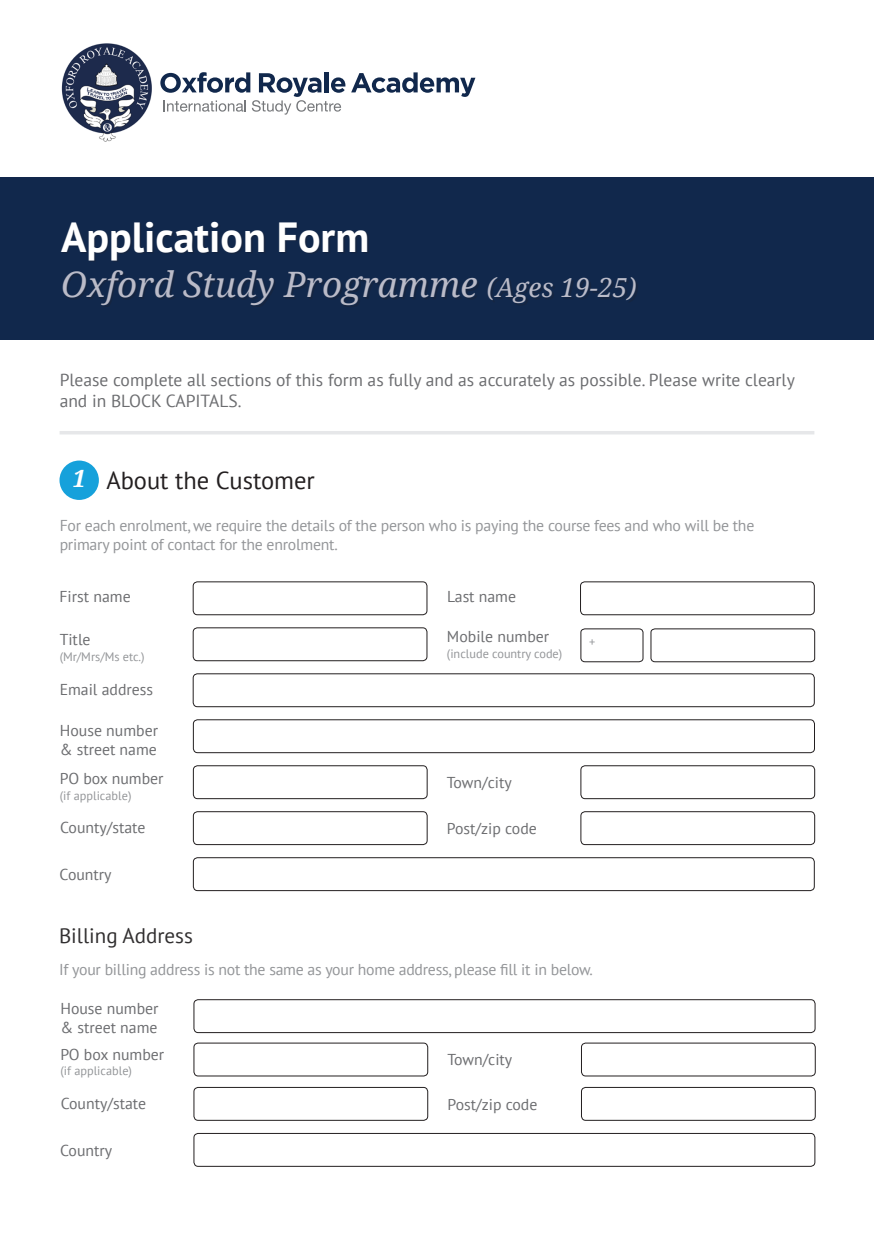
<style>
.page{position:relative;width:874px;height:1241px;background:#fff}
.page>*{position:absolute;margin:0;border:0;box-sizing:border-box;transform-origin:0 0}
.t1{font:700 42px "PT Sans";color:#fff}
.t2{font:italic 35px "Droid Serif";color:#babbc8}
.BODY{font:24.5px "PT Sans";color:#231f20}
.t3{font:italic 700 23.8px "Droid Serif";color:#fff}
.BODY-2{font:21px "PT Sans";color:#312f30}
.BODY-3{font:17.5px/21px "PT Sans";color:#6c6d70}
.BODY-4{font:15.75px/19.2px "PT Sans";letter-spacing:-.015em;color:#939598}
.BODY-5{font:15.75px/19.2px "PT Sans";color:#6c6d70}
.BODY-6{font:12.25px "PT Sans";color:#939598}
.s1{font-size:26.25px}
</style>
<div class="page">
<div style="left:580px;top:581px;width:234px;height:34px;border:1px solid #231f20;border-radius:4px"></div>
<div style="left:580px;top:628px;width:63px;height:34px;border:1px solid #231f20;border-radius:4px"></div>
<div style="left:650px;top:628px;width:164px;height:34px;border:1px solid #231f20;border-radius:4px"></div>
<hr style="left:60px;top:431px;width:754px;height:3px;background:#e6e7e9">
<div style="left:59px;top:460px;width:40px;height:40px;background:#16a1db;border-radius:50%"></div>
<div style="left:193px;top:581px;width:234px;height:34px;border:1px solid #231f20;border-radius:4px"></div>
<div style="left:193px;top:627px;width:234px;height:33px;border:1px solid #231f20;border-radius:4px"></div>
<div style="left:193px;top:673px;width:621px;height:33px;border:1px solid #231f20;border-radius:4px"></div>
<div style="left:193px;top:719px;width:621px;height:33px;border:1px solid #231f20;border-radius:4px"></div>
<div style="left:580px;top:811px;width:234px;height:33px;border:1px solid #231f20;border-radius:4px"></div>
<div style="left:580px;top:765px;width:234px;height:33px;border:1px solid #231f20;border-radius:4px"></div>
<div style="left:193px;top:765px;width:234px;height:33px;border:1px solid #231f20;border-radius:4px"></div>
<div style="left:193px;top:811px;width:234px;height:33px;border:1px solid #231f20;border-radius:4px"></div>
<div style="left:193px;top:857px;width:621px;height:33px;border:1px solid #231f20;border-radius:4px"></div>
<img style="left:61px;top:43px;width:91px;height:99px">
<svg style="left:351px;top:72px;width:124px;height:25px"></svg>
<svg style="left:160px;top:72px;width:185px;height:43px"></svg>
<div style="left:194px;top:999px;width:620px;height:33px;border:1px solid #231f20;border-radius:4px"></div>
<div style="left:581px;top:1087px;width:234px;height:33px;border:1px solid #231f20;border-radius:4px"></div>
<div style="left:581px;top:1042px;width:234px;height:33px;border:1px solid #231f20;border-radius:4px"></div>
<div style="left:194px;top:1042px;width:233px;height:33px;border:1px solid #231f20;border-radius:4px"></div>
<div style="left:194px;top:1087px;width:233px;height:33px;border:1px solid #231f20;border-radius:4px"></div>
<div style="left:194px;top:1132px;width:620px;height:34px;border:1px solid #231f20;border-radius:4px"></div>
<div style="left:0;top:177px;width:873px;height:163px;background:#11284c"></div>
<p class="t1" style="left:61px;top:209px;width:309px">Application Form</p>
<p class="t2" style="left:61px;top:260px;width:576px">Oxford Study Programme <span class="s1">(Ages 19-25)</span></p>
<p class="BODY-3" style="left:60px;top:369px;width:736px">Please complete all sections of this form as fully and as accurately as possible. Please write clearly and in BLOCK CAPITALS.</p>
<p class="t3" style="left:72px;top:461px;width:15px">1</p>
<p class="BODY" style="left:106px;top:465px;width:210px">About the Customer</p>
<p class="BODY-4" style="left:60px;top:515px;width:695px">For each enrolment, we require the details of the person who is paying the course fees and who will be the primary point of contact for the enrolment.</p>
<p class="BODY-5" style="left:59px;top:586px;width:73px">First name</p>
<p class="BODY-5" style="left:60px;top:629px;width:32px">Title</p>
<p class="BODY-6" style="left:60px;top:648px;width:86px">(Mr/Mrs/Ms etc.)</p>
<p class="BODY-5" style="left:60px;top:679px;width:95px">Email address</p>
<p class="BODY-5" style="left:60px;top:720px;width:100px">House number &amp; street name</p>
<p class="BODY-5" style="left:447px;top:586px;width:71px">Last name</p>
<p class="BODY-5" style="left:446px;top:626px;width:104px">Mobile number</p>
<p class="BODY-6" style="left:446px;top:645px;width:117px">(include country code)</p>
<p class="BODY-5" style="left:60px;top:768px;width:105px">PO box number</p>
<p class="BODY-5" style="left:446px;top:772px;width:66px">Town/city</p>
<p class="BODY-6" style="left:60px;top:787px;width:73px">(if applicable)</p>
<p class="BODY-5" style="left:60px;top:817px;width:87px">County/state</p>
<p class="BODY-5" style="left:60px;top:864px;width:54px">Country</p>
<p class="BODY-5" style="left:446px;top:818px;width:91px">Post/zip code</p>
<p class="BODY-2" style="left:59px;top:922px;width:135px">Billing Address</p>
<p class="BODY-6" style="left:588px;top:634px;width:8px">+</p>
<p class="BODY-4" style="left:59px;top:959px;width:535px">If your billing address is not the same as your home address, please fill it in below.</p>
<p class="BODY-5" style="left:60px;top:997px;width:100px">House number &amp; street name</p>
<p class="BODY-5" style="left:60px;top:1043px;width:105px">PO box number</p>
<p class="BODY-6" style="left:60px;top:1062px;width:73px">(if applicable)</p>
<p class="BODY-5" style="left:61px;top:1092px;width:87px">County/state</p>
<p class="BODY-5" style="left:60px;top:1140px;width:54px">Country</p>
<p class="BODY-5" style="left:447px;top:1049px;width:66px">Town/city</p>
<p class="BODY-5" style="left:447px;top:1094px;width:91px">Post/zip code</p>
</div>
